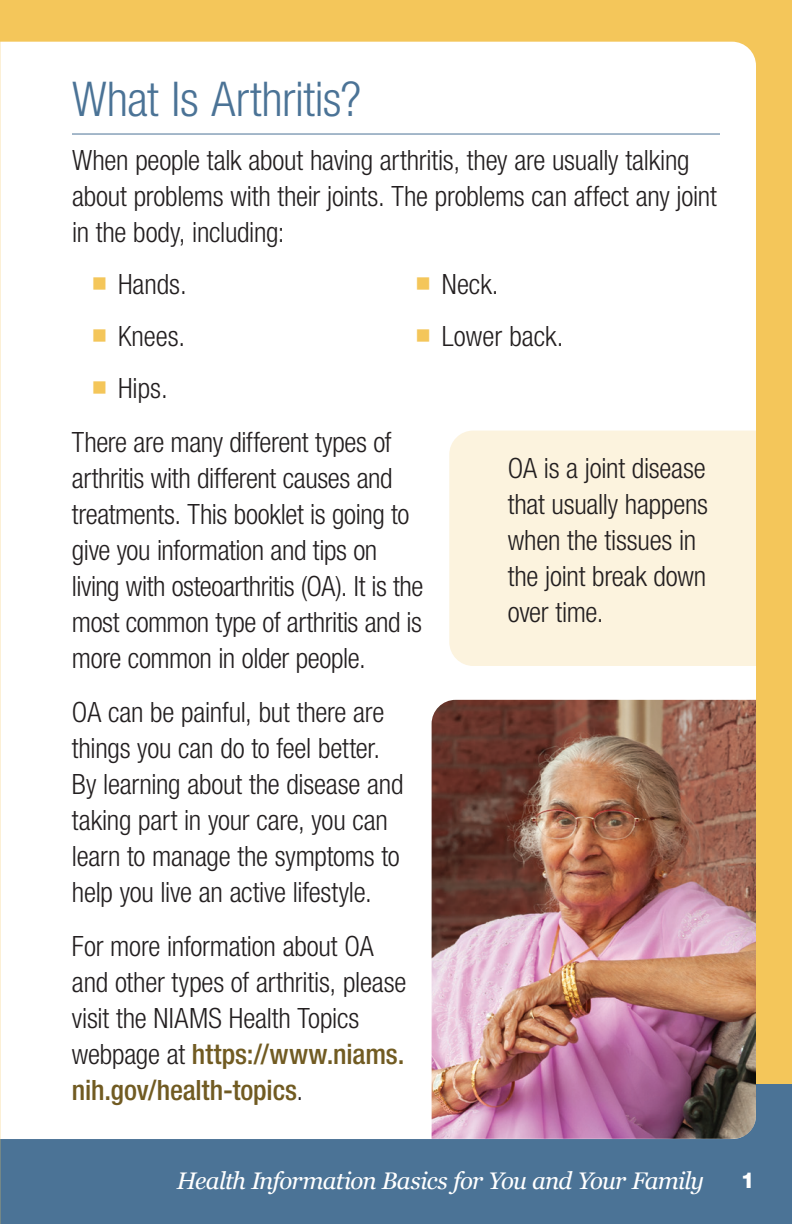
<style>
.page{position:relative;width:792px;height:1224px;background:#fff}
.page>*{position:absolute;margin:0;border:0;box-sizing:border-box;transform-origin:0 0}
.t1{font:300 condensed 48px "Helvetica Neue LT Std";letter-spacing:-.01em;color:#4b7396}
.t2{font:300 condensed 28px/36px "Helvetica Neue LT Std";letter-spacing:-.01em;color:#231f20}
.t3{font:italic 24px "Georgia";letter-spacing:-.035em;color:#fff}
.t4{font:800 22px "Helvetica Neue LT Std";color:#fff}
.s1{font-family:"Arial Unicode MS";font-weight:400;font-stretch:normal;color:#f4c65a}
.s2{font-weight:500;color:#715b22}
</style>
<div class="page">
<div style="left:0;top:1066px;width:792px;height:158px;background:#4b7396"></div>
<div style="left:0;top:0;width:792px;height:1084px;background:#f4c65a"></div>
<div style="left:0;top:42px;width:756px;height:1097px;background:#fff"></div>
<svg style="left:0;top:63px;width:1px;height:1076px"></svg>
<hr style="left:72px;top:134px;width:648px;height:1px;background:#4b7396">
<div style="left:449px;top:431px;width:307px;height:235px;background:#fcf3de"></div>
<img style="left:432px;top:700px;width:324px;height:439px">
<h2 class="t1" style="left:72px;top:71px;width:291px">What Is Arthritis?</h2>
<p class="t2" style="left:72px;top:141px;width:646px">When people talk about having arthritis, they are usually talking about problems with their joints. The problems can affect any joint in the body, including:</p>
<p class="t2" style="left:91px;top:265px;width:97px"><span class="s1">■</span> Hands.</p>
<p class="t2" style="left:91px;top:317px;width:96px"><span class="s1">■</span> Knees.</p>
<p class="t2" style="left:91px;top:369px;width:78px"><span class="s1">■</span> Hips.</p>
<p class="t2" style="left:415px;top:265px;width:85px"><span class="s1">■</span> Neck.</p>
<p class="t2" style="left:415px;top:317px;width:150px"><span class="s1">■</span> Lower back.</p>
<p class="t2" style="left:72px;top:423px;width:353px">There are many different types of arthritis with different causes and treatments. This booklet is going to give you information and tips on living with osteoarthritis (OA). It is the most common type of arthritis and is more common in older people.</p>
<p class="t2" style="left:72px;top:693px;width:333px">OA can be painful, but there are things you can do to feel better.<br>By learning about the disease and taking part in your care, you can learn to manage the symptoms to help you live an active lifestyle.</p>
<p class="t2" style="left:72px;top:928px;width:336px">For more information about OA and other types of arthritis, please visit the NIAMS Health Topics webpage at <span class="s2">https://www.niams. nih.gov/health-topics</span>.</p>
<p class="t2" style="left:508px;top:450px;width:202px">OA is a joint disease that usually happens when the tissues in the joint break down over time.</p>
<p class="t3" style="left:177px;top:1163px;width:529px">Health Information Basics for You and Your Family</p>
<p class="t4" style="left:741px;top:1167px;width:15px">1</p>
</div>
